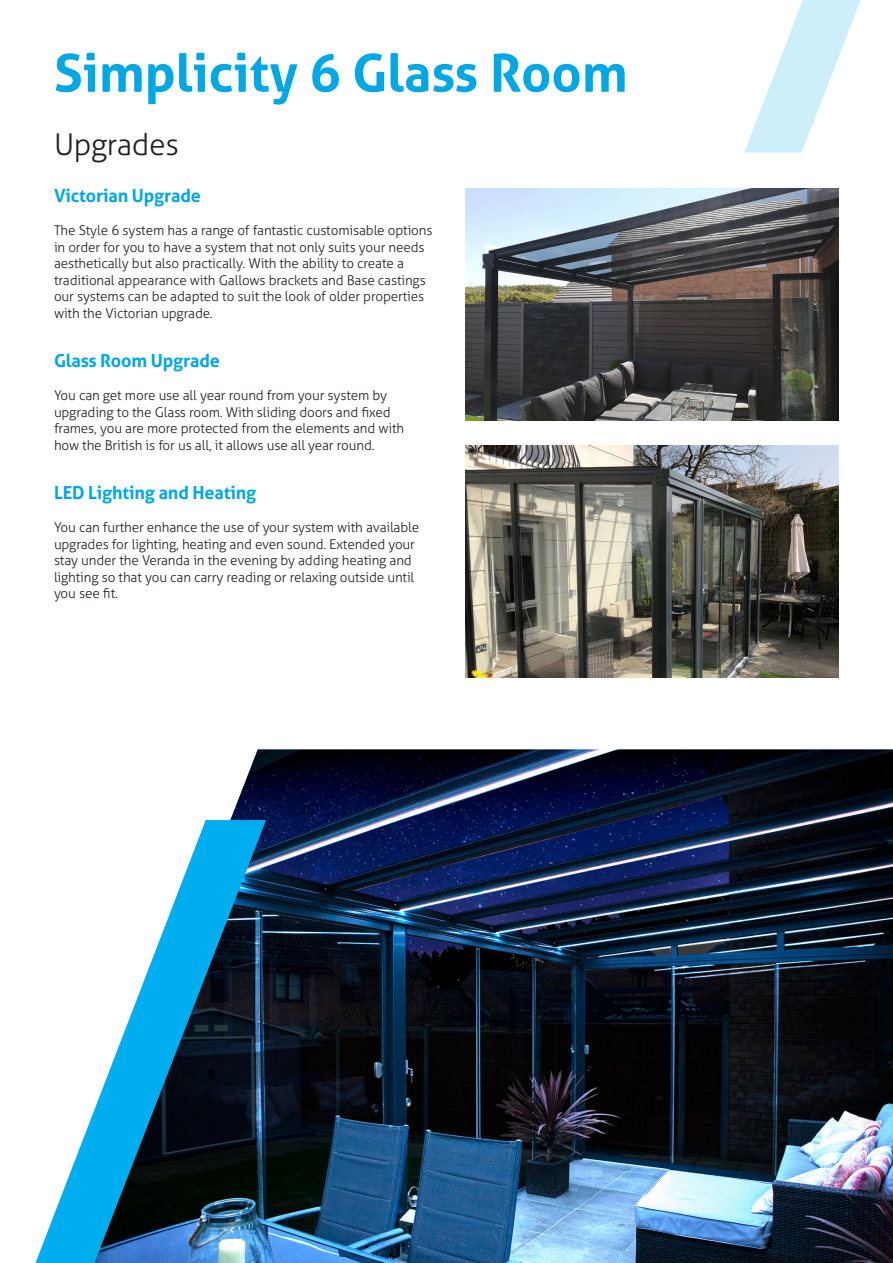
<style>
.page{position:relative;width:893px;height:1263px;background:#fff}
.page>*{position:absolute;margin:0;border:0;box-sizing:border-box;transform-origin:0 0}
.t1{font:700 52.2px "Aller";color:#00a7e5}
.t2{font:300 30px "Aller";letter-spacing:-.01em;color:#231f20}
.t3{font:700 18px "Aller";letter-spacing:-.01em;color:#00a7e5}
.t4{font:300 13.5px/16.5px "Aller";letter-spacing:-.01em;color:#231f20}
</style>
<div class="page">
<img style="left:466px;top:189px;width:373px;height:231px">
<img style="left:466px;top:446px;width:373px;height:231px">
<img style="left:230px;top:749px;width:663px;height:514px">
<svg style="left:36px;top:820px;width:230px;height:443px"></svg>
<svg style="left:744px;top:0;width:117px;height:153px"></svg>
<p class="t1" style="left:54px;top:41px;width:575px">Simplicity 6 Glass Room</p>
<p class="t2" style="left:54px;top:126px;width:126px">Upgrades</p>
<p class="t3" style="left:54px;top:185px;width:148px">Victorian Upgrade</p>
<p class="t4" style="left:54px;top:222px;width:380px">The Style 6 system has a range of fantastic customisable options in order for you to have a system that not only suits your needs aesthetically but also practically. With the ability to create a traditional appearance with Gallows brackets and Base castings our systems can be adapted to suit the look of older properties with the Victorian upgrade.</p>
<p class="t3" style="left:54px;top:350px;width:167px">Glass Room Upgrade</p>
<p class="t4" style="left:54px;top:387px;width:352px">You can get more use all year round from your system by upgrading to the Glass room. With sliding doors and fixed frames, you are more protected from the elements and with</p>
<p class="t4" style="left:54px;top:437px;width:322px">how the British is for us all, it allows use all year round.</p>
<p class="t3" style="left:54px;top:482px;width:204px">LED Lighting and Heating</p>
<p class="t4" style="left:54px;top:519px;width:367px">You can further enhance the use of your system with available upgrades for lighting, heating and even sound. Extended your stay under the Veranda in the evening by adding heating and lighting so that you can carry reading or relaxing outside until you see fit.</p>
</div>
